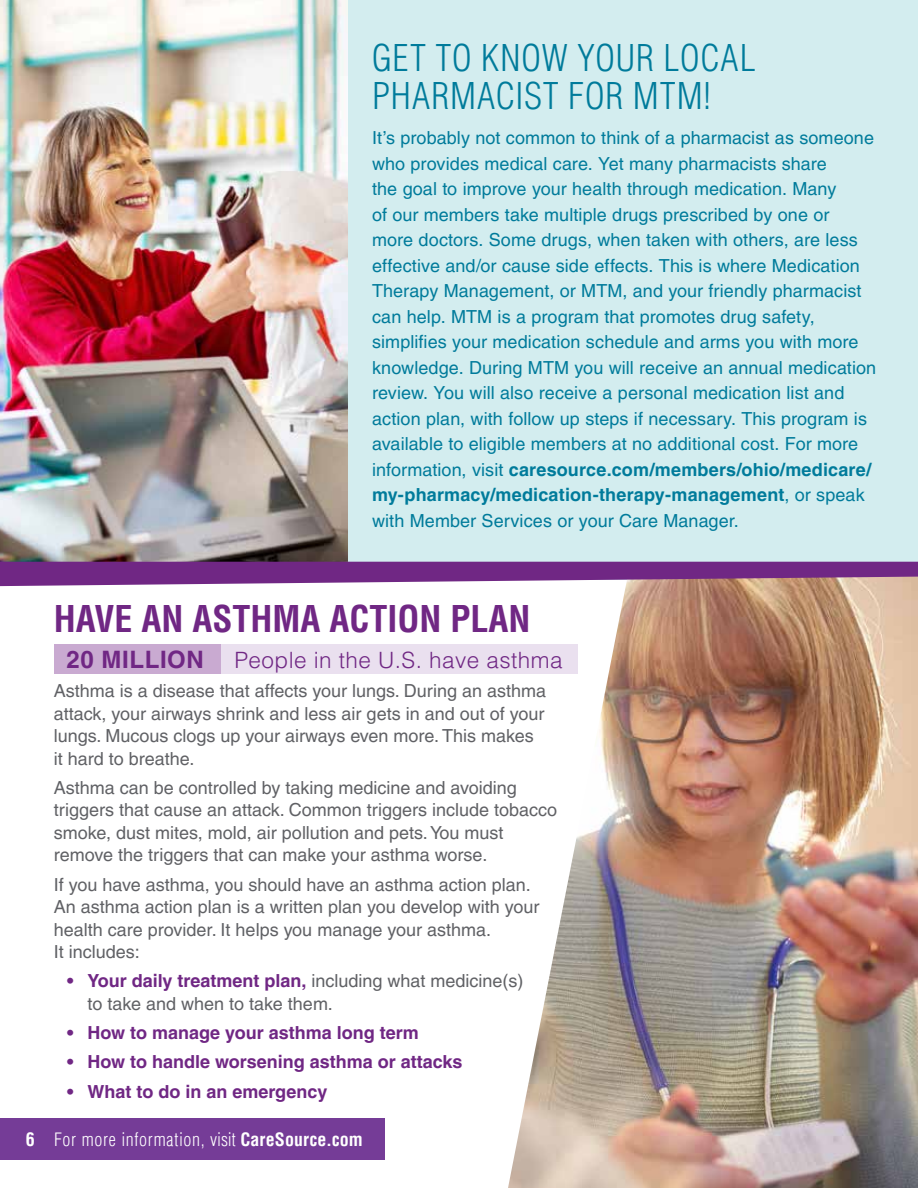
<style>
.page{position:relative;width:918px;height:1188px;background:#fff}
.page>*{position:absolute;margin:0;border:0;box-sizing:border-box;transform-origin:0 0}
.t1{font:300 condensed 36px/37.5px "Helvetica LT Pro";letter-spacing:.015em;color:#007b9b}
.t2{font:700 condensed 36px "Helvetica LT Pro";color:#702784}
.t3{font:700 24px "Helvetica LT Pro";letter-spacing:.025em;color:#702784}
.t4{font:300 22.5px "Helvetica LT Pro";letter-spacing:.02em;color:#702784}
.t5{font:18px/25.5px "Helvetica LT Pro";letter-spacing:.005em;color:#007b9b}
.t6{font:18px/22.5px "Helvetica LT Pro";color:#606165}
.t7{font:700 18px "Helvetica LT Pro";color:#702784}
.t8{font:300 condensed 18px "Helvetica LT Pro";letter-spacing:.035em;color:#fff}
.s1{font-weight:700}
.s2{font-weight:700;color:#702784}
</style>
<div class="page">
<div style="left:0;top:0;width:918px;height:580px;background:#d3edef"></div>
<img style="left:0;top:0;width:348px;height:547px">
<img style="left:0;top:547px;width:918px;height:632px">
<h2 class="t1" style="left:372px;top:39px;width:385px">GET TO KNOW YOUR LOCAL<br>PHARMACIST FOR MTM!</h2>
<p class="t5" style="left:372px;top:125px;width:506px">It’s probably not common to think of a pharmacist as someone who provides medical care. Yet many pharmacists share<br>the goal to improve your health through medication. Many<br>of our members take multiple drugs prescribed by one or<br>more doctors. Some drugs, when taken with others, are less effective and/or cause side effects. This is where Medication Therapy Management, or MTM, and your friendly pharmacist can help. MTM is a program that promotes drug safety, simplifies your medication schedule and arms you with more knowledge. During MTM you will receive an annual medication review. You will also receive a personal medication list and action plan, with follow up steps if necessary. This program is available to eligible members at no additional cost. For more information, visit <span class="s1">caresource.com/members/ohio/medicare/ my-pharmacy/medication-therapy-management</span>, or speak with Member Services or your Care Manager.</p>
<h2 class="t2" style="left:54px;top:595px;width:478px">HAVE AN ASTHMA ACTION PLAN</h2>
<p class="t3" style="left:66px;top:645px;width:139px">20 MILLION</p>
<p class="t4" style="left:234px;top:646px;width:330px">People in the U.S. have asthma</p>
<p class="t6" style="left:54px;top:679px;width:494px">Asthma is a disease that affects your lungs. During an asthma attack, your airways shrink and less air gets in and out of your lungs. Mucous clogs up your airways even more. This makes it hard to breathe.</p>
<p class="t6" style="left:54px;top:776px;width:505px">Asthma can be controlled by taking medicine and avoiding triggers that cause an attack. Common triggers include tobacco smoke, dust mites, mold, air pollution and pets.You must remove the triggers that can make your asthma worse.</p>
<p class="t6" style="left:54px;top:873px;width:487px">If you have asthma, you should have an asthma action plan.<br>An asthma action plan is a written plan you develop with your health care provider. It helps you manage your asthma.<br>It includes:</p>
<p class="t6" style="left:88px;top:970px;width:438px;text-indent:-20px"><span class="s2">• Your daily treatment plan,</span> including what medicine(s) to take and when to take them.</p>
<p class="t7" style="left:67px;top:1022px;width:353px">• How to manage your asthma long term</p>
<p class="t7" style="left:67px;top:1051px;width:397px">• How to handle worsening asthma or attacks</p>
<p class="t7" style="left:67px;top:1080px;width:262px">• What to do in an emergency</p>
<p class="t8" style="left:26px;top:1128px;width:338px"><span class="s1">6</span> For more information, visit <span class="s1">CareSource.com</span></p>
</div>
